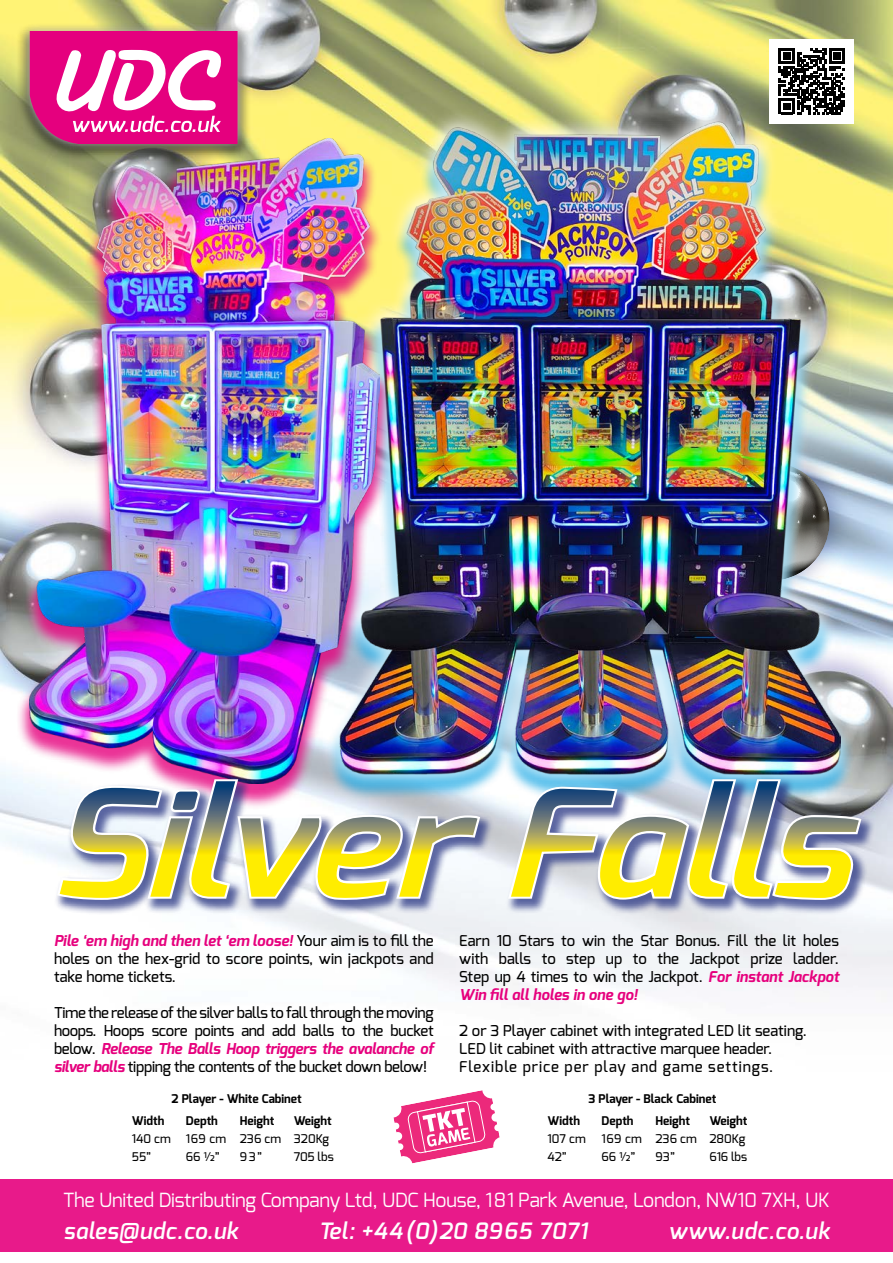
<style>
.page{position:relative;width:893px;height:1263px;background:#fff}
.page>*{position:absolute;margin:0;border:0;box-sizing:border-box;transform-origin:0 0}
.Product_Description_text{font:italic 600 22.5px "Exo";letter-spacing:.025em;color:#fff}
.Product_Description_text-2{font:19.5px "Exo";letter-spacing:-.01em;color:#fff}
.Product_Description_WHITE{font:500 15px/18px "Exo";color:#000;text-align:justify}
.Product_Description_WHITE-2{font:500 15px "Exo";letter-spacing:.06em;color:#000}
.Dims_2_lines{font:700 12px "Exo";color:#000}
.Dims_2_lines-2{font:500 12px "Exo";color:#000}
.s1{font-weight:700;font-style:italic;color:#e6007d}
</style>
<div class="page">
<img style="left:0;top:0;width:893px;height:1252px">
<div style="left:320px;top:102px;width:540px;height:692px;background:#fff;opacity:.75"></div>
<img style="left:340px;top:121px;width:501px;height:653px">
<div style="left:16px;top:138px;width:378px;height:672px;background:#e6007d;opacity:.8"></div>
<img style="left:30px;top:139px;width:350px;height:644px">
<div style="left:770px;top:39px;width:84px;height:84px;background:#fff"></div>
<svg style="left:779px;top:48px;width:66px;height:66px"></svg>
<div style="left:54px;top:776px;width:822px;height:139px;background:#283583;opacity:.75"></div>
<svg style="left:54px;top:777px;width:814px;height:126px"></svg>
<svg style="left:60px;top:781px;width:799px;height:117px"></svg>
<div style="left:0;top:1179px;width:893px;height:72px;background:#e81a8a"></div>
<div style="left:16px;top:23px;width:236px;height:138px;background:#000;opacity:.75"></div>
<div style="left:20px;top:22px;width:227px;height:131px;background:#fff;opacity:.75"></div>
<svg style="left:30px;top:32px;width:208px;height:111px"></svg>
<svg style="left:368px;top:1065px;width:157px;height:114px"></svg>
<p class="Product_Description_WHITE" style="left:54px;top:932px;width:381px"><span class="s1">Pile ‘em high and then let ‘em loose!</span> Your aim is to fill the holes on the hex-grid to score points, win jackpots and take home tickets.</p>
<p class="Product_Description_WHITE" style="left:54px;top:1004px;width:381px">Time the release of the silver balls to fall through the moving hoops. Hoops score points and add balls to the bucket below. <span class="s1">Release The Balls Hoop triggers the avalanche of silver balls</span> tipping the contents of the bucket down below!</p>
<p class="Product_Description_WHITE" style="left:459px;top:932px;width:381px">Earn 10 Stars to win the Star Bonus. Fill the lit holes with balls to step up to the Jackpot prize ladder.<br>Step up 4 times to win the Jackpot. <span class="s1">For instant Jackpot Win fill all holes in one go!</span></p>
<p class="Product_Description_WHITE" style="left:459px;top:1022px;width:349px">2 or 3 Player cabinet with integrated LED lit seating.</p>
<p class="Product_Description_WHITE" style="left:459px;top:1040px;width:315px">LED lit cabinet with attractive marquee header.</p>
<p class="Product_Description_WHITE-2" style="left:459px;top:1057px;width:315px">Flexible price per play and game settings.</p>
<p class="Dims_2_lines" style="left:547px;top:1113px;width:34px">Width</p>
<p class="Dims_2_lines" style="left:601px;top:1113px;width:34px">Depth</p>
<p class="Dims_2_lines" style="left:655px;top:1113px;width:36px">Height</p>
<p class="Dims_2_lines" style="left:709px;top:1113px;width:39px">Weight</p>
<p class="Dims_2_lines-2" style="left:547px;top:1131px;width:40px">107 cm</p>
<p class="Dims_2_lines-2" style="left:601px;top:1131px;width:145px">169 cm 236 cm 280Kg</p>
<p class="Dims_2_lines-2" style="left:547px;top:1149px;width:21px">42”</p>
<p class="Dims_2_lines-2" style="left:601px;top:1149px;width:35px">66 1/2”</p>
<p class="Dims_2_lines-2" style="left:655px;top:1149px;width:21px">93”</p>
<p class="Dims_2_lines-2" style="left:709px;top:1149px;width:39px">616 lbs</p>
<p class="Dims_2_lines" style="left:172px;top:1091px;width:132px">2 Player - White Cabinet</p>
<p class="Dims_2_lines" style="left:588px;top:1091px;width:129px">3 Player - Black Cabinet</p>
<p class="Dims_2_lines" style="left:132px;top:1113px;width:34px">Width</p>
<p class="Dims_2_lines" style="left:186px;top:1113px;width:34px">Depth</p>
<p class="Dims_2_lines" style="left:240px;top:1113px;width:36px">Height</p>
<p class="Dims_2_lines" style="left:294px;top:1113px;width:39px">Weight</p>
<p class="Dims_2_lines-2" style="left:132px;top:1131px;width:40px">140 cm</p>
<p class="Dims_2_lines-2" style="left:186px;top:1131px;width:145px">169 cm 236 cm 320Kg</p>
<p class="Dims_2_lines-2" style="left:132px;top:1149px;width:21px">55”</p>
<p class="Dims_2_lines-2" style="left:186px;top:1149px;width:35px">66 1/2”</p>
<p class="Dims_2_lines-2" style="left:240px;top:1149px;width:24px">93”</p>
<p class="Dims_2_lines-2" style="left:294px;top:1149px;width:41px">705 lbs</p>
<p class="Product_Description_text-2" style="left:63px;top:1187px;width:768px">The United Distributing Company Ltd, UDC House, 181 Park Avenue, London, NW10 7XH, UK</p>
<p class="Product_Description_text" style="left:64px;top:1216px;width:176px">sales@udc.co.uk</p>
<p class="Product_Description_text" style="left:319px;top:1216px;width:270px">Tel: +44 (0)20 8965 7071</p>
<p class="Product_Description_text" style="left:668px;top:1216px;width:162px">www.udc.co.uk</p>
</div>
